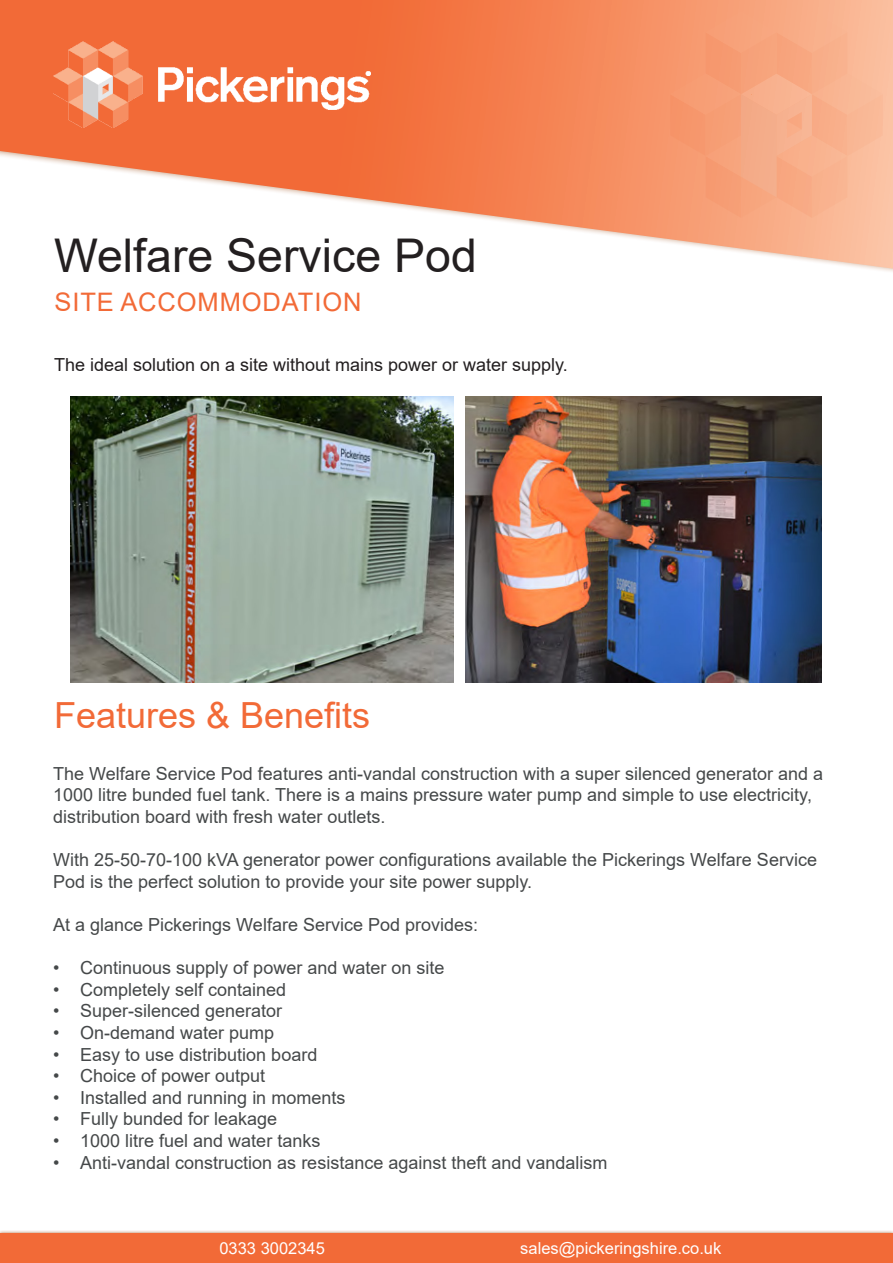
<style>
.page{position:relative;width:893px;height:1263px;background:#fff}
.page>*{position:absolute;margin:0;border:0;box-sizing:border-box;transform-origin:0 0}
.t1{font:46.5px "Arial";color:#231f20}
.t2{font:36px "Arial";color:#f26a37}
.t3{font:25.5px "Arial";letter-spacing:.035em;color:#f26a37}
.t4{font:18px/21.6px "Arial";color:#454849}
.t5{font:18px "Arial";color:#231f20}
.t6{font:16.5px "Arial";color:#fff}
</style>
<div class="page">
<svg style="left:0;top:0;width:893px;height:272px"></svg>
<img style="left:53px;top:41px;width:317px;height:87px">
<div style="left:0;top:1230px;width:893px;height:33px;background:linear-gradient(to right,#e0c6b5,#e0c6b5)"></div>
<div style="left:0;top:1233px;width:893px;height:30px;background:#f26a37"></div>
<img style="left:70px;top:397px;width:384px;height:285px">
<svg style="left:670px;top:12px;width:213px;height:206px;background:#f7a983"></svg>
<img style="left:466px;top:397px;width:355px;height:285px">
<p class="t1" style="left:54px;top:223px;width:424px">Welfare Service Pod</p>
<p class="t3" style="left:54px;top:284px;width:309px">SITE ACCOMMODATION</p>
<p class="t5" style="left:54px;top:353px;width:515px">The ideal solution on a site without mains power or water supply.</p>
<p class="t2" style="left:54px;top:690px;width:318px">Features &amp; Benefits</p>
<p class="t4" style="left:53px;top:762px;width:772px">The Welfare Service Pod features anti-vandal construction with a super silenced generator and a<br>1000 litre bunded fuel tank. There is a mains pressure water pump and simple to use electricity, distribution board with fresh water outlets.</p>
<p class="t4" style="left:53px;top:849px;width:765px">With 25-50-70-100 kVA generator power configurations available the Pickerings Welfare Service<br>Pod is the perfect solution to provide your site power supply.</p>
<p class="t4" style="left:53px;top:914px;width:426px">At a glance Pickerings Welfare Service Pod provides:</p>
<p class="t4" style="left:53px;top:957px;width:393px">• Continuous supply of power and water on site</p>
<p class="t4" style="left:53px;top:978px;width:235px">• Completely self contained</p>
<p class="t4" style="left:53px;top:1000px;width:231px">• Super-silenced generator</p>
<p class="t4" style="left:53px;top:1022px;width:223px">• On-demand water pump</p>
<p class="t4" style="left:53px;top:1043px;width:266px">• Easy to use distribution board</p>
<p class="t4" style="left:53px;top:1065px;width:214px">• Choice of power output</p>
<p class="t4" style="left:53px;top:1086px;width:294px">• Installed and running in moments</p>
<p class="t4" style="left:53px;top:1108px;width:226px">• Fully bunded for leakage</p>
<p class="t4" style="left:53px;top:1130px;width:269px">• 1000 litre fuel and water tanks</p>
<p class="t4" style="left:53px;top:1151px;width:556px">• Anti-vandal construction as resistance against theft and vandalism</p>
<p class="t6" style="left:219px;top:1237px;width:107px">0333 3002345</p>
<p class="t6" style="left:520px;top:1237px;width:203px">sales@pickeringshire.co.uk</p>
</div>
